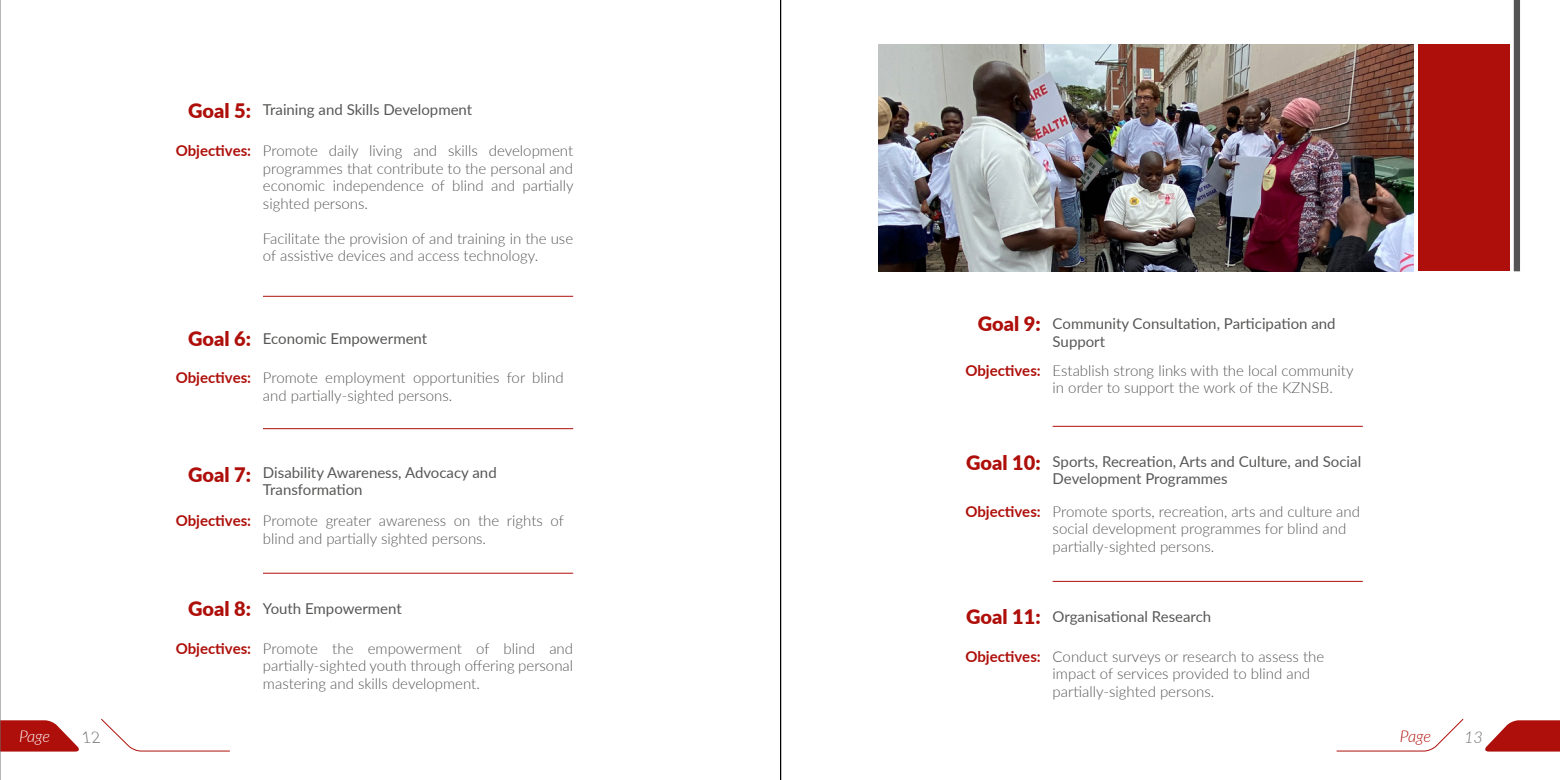
<style>
.page{position:relative;width:1560px;height:780px;background:#fff}
.page>*{position:absolute;margin:0;border:0;box-sizing:border-box;transform-origin:0 0}
.t1{font:900 20px "Lato";color:#ae0f0a}
.t2{font:italic 300 16.25px "Lato";color:#fff}
.t3{font:italic 300 16.25px "Lato";color:#ae0f0a}
.t4{font:300 16.25px "Lato";color:#706f6f}
.t5{font:italic 300 16.25px "Lato";color:#706f6f}
.t6{font:300 15px/17.5px "Lato";color:#575756}
.t7{font:15px/17.5px "Lato";color:#575756}
.t8{font:700 15px "Lato";color:#ae0f0a}
</style>
<div class="page">
<svg style="left:1px;top:720px;width:78px;height:31px"></svg>
<svg style="left:1336px;top:718px;width:127px;height:33px"></svg>
<svg style="left:101px;top:718px;width:129px;height:33px"></svg>
<svg style="left:1485px;top:720px;width:74px;height:31px"></svg>
<hr style="left:0;top:0;width:1px;height:780px;background:#706f6f">
<hr style="left:263px;top:296px;width:310px;height:1px;background:#ae0f0a">
<hr style="left:1052px;top:426px;width:310px;height:1px;background:#ae0f0a">
<hr style="left:263px;top:428px;width:310px;height:1px;background:#ae0f0a">
<hr style="left:1052px;top:581px;width:310px;height:1px;background:#ae0f0a">
<hr style="left:263px;top:573px;width:310px;height:1px;background:#ae0f0a">
<img style="left:878px;top:45px;width:534px;height:226px">
<div style="left:1513px;top:0;width:6px;height:271px;background:#555454"></div>
<div style="left:1418px;top:45px;width:91px;height:226px;background:#ae0f0a"></div>
<hr style="left:780px;top:0;width:1px;height:780px;background:#000">
<h1 class="t1" style="left:188px;top:96px;width:64px">Goal 5:</h1>
<p class="t7" style="left:263px;top:100px;width:211px">Training and Skills Development</p>
<p class="t8" style="left:176px;top:139px;width:77px">Objectives:</p>
<p class="t6" style="left:263px;top:141px;width:312px;text-align:justify">Promote daily living and skills development programmes that contribute to the personal and economic independence of blind and partially sighted persons.</p>
<p class="t6" style="left:263px;top:229px;width:311px">Facilitate the provision of and training in the use of assistive devices and access technology.</p>
<h1 class="t1" style="left:188px;top:323px;width:64px">Goal 6:</h1>
<p class="t7" style="left:263px;top:329px;width:166px">Economic Empowerment</p>
<h1 class="t1" style="left:977px;top:308px;width:64px">Goal 9:</h1>
<p class="t7" style="left:1052px;top:314px;width:284px">Community Consultation, Participation and<br>Support</p>
<p class="t8" style="left:176px;top:366px;width:77px">Objectives:</p>
<p class="t6" style="left:263px;top:368px;width:302px">Promote employment opportunities for blind and partially-sighted persons.</p>
<p class="t8" style="left:965px;top:359px;width:77px">Objectives:</p>
<p class="t6" style="left:1052px;top:361px;width:302px">Establish strong links with the local community in order to support the work of the KZNSB.</p>
<h1 class="t1" style="left:188px;top:459px;width:64px">Goal 7:</h1>
<p class="t7" style="left:263px;top:463px;width:235px">Disability Awareness, Advocacy and<br>Transformation</p>
<h1 class="t1" style="left:966px;top:447px;width:76px">Goal 10:</h1>
<p class="t7" style="left:1052px;top:452px;width:310px">Sports, Recreation, Arts and Culture, and Social<br>Development Programmes</p>
<p class="t8" style="left:176px;top:509px;width:77px">Objectives:</p>
<p class="t6" style="left:263px;top:511px;width:302px">Promote greater awareness on the rights of blind and partially sighted persons.</p>
<p class="t8" style="left:965px;top:500px;width:77px">Objectives:</p>
<p class="t6" style="left:1052px;top:502px;width:309px">Promote sports, recreation, arts and culture and social development programmes for blind and partially-sighted persons.</p>
<h1 class="t1" style="left:188px;top:594px;width:64px">Goal 8:</h1>
<p class="t7" style="left:263px;top:599px;width:140px">Youth Empowerment</p>
<h1 class="t1" style="left:966px;top:601px;width:76px">Goal 11:</h1>
<p class="t7" style="left:1052px;top:607px;width:160px">Organisational Research</p>
<p class="t8" style="left:176px;top:637px;width:77px">Objectives:</p>
<p class="t6" style="left:263px;top:639px;width:312px;text-align:justify">Promote the empowerment of blind and partially-sighted youth through offering personal mastering and skills development.</p>
<p class="t8" style="left:965px;top:645px;width:77px">Objectives:</p>
<p class="t6" style="left:1052px;top:646px;width:273px">Conduct surveys or research to assess the impact of services provided to blind and partially-sighted persons.</p>
<p class="t2" style="left:19px;top:724px;width:33px">Page</p>
<p class="t4" style="left:82px;top:725px;width:23px">12</p>
<p class="t3" style="left:1399px;top:724px;width:33px">Page</p>
<p class="t5" style="left:1463px;top:725px;width:20px">13</p>
</div>
